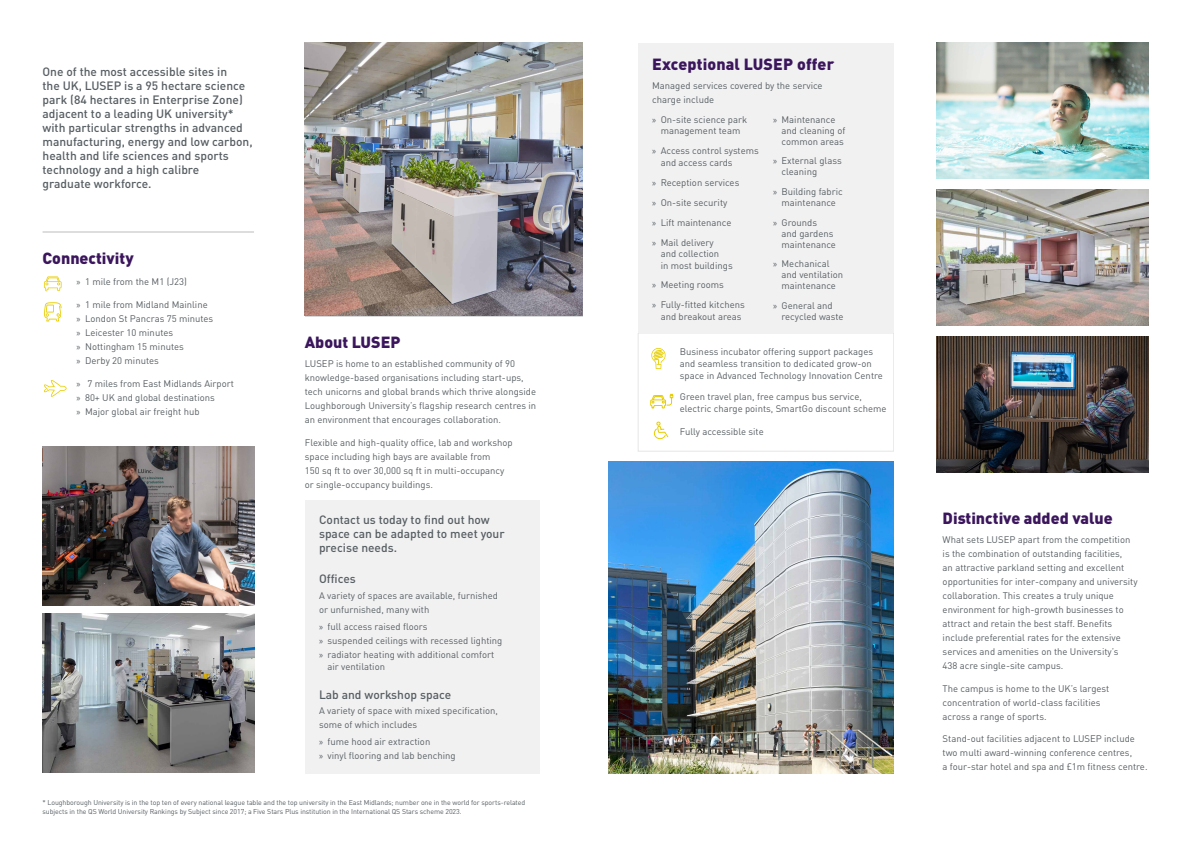
<style>
.page{position:relative;width:1191px;height:842px;background:#fff}
.page>*{position:absolute;margin:0;border:0;box-sizing:border-box;transform-origin:0 0}
.t1{font:900 16px "DINOT";color:#3b165c}
.t2{font:500 12px/14px "DINOT";color:#575e62}
.t3{font:9.5px/14px "DINOT";color:#575e62}
.t4{font:7px/9px "DINOT";letter-spacing:-.01em;color:#575e62}
.s1{font-family:"Myriad Pro"}
</style>
<div class="page">
<div style="left:305px;top:500px;width:234px;height:274px;background:#f1f1f2"></div>
<div style="left:638px;top:43px;width:256px;height:291px;background:#f1f1f2"></div>
<img style="left:937px;top:189px;width:211px;height:136px">
<img style="left:43px;top:446px;width:211px;height:159px">
<img style="left:609px;top:461px;width:284px;height:313px">
<img style="left:937px;top:336px;width:211px;height:136px">
<img style="left:43px;top:613px;width:211px;height:159px">
<img style="left:937px;top:43px;width:211px;height:136px">
<img style="left:305px;top:43px;width:277px;height:273px">
<hr style="left:43px;top:232px;width:211px;height:1px;background:#989797">
<svg style="left:44px;top:380px;width:23px;height:17px"></svg>
<svg style="left:44px;top:276px;width:18px;height:15px"></svg>
<svg style="left:44px;top:302px;width:18px;height:19px"></svg>
<svg style="left:638px;top:333px;width:256px;height:118px"></svg>
<p class="t2" style="left:43px;top:64px;width:212px">One of the most accessible sites in<br>the UK, LUSEP is a 95 hectare science park (84 hectares in Enterprise Zone) adjacent to a leading UK university* with particular strengths in advanced manufacturing, energy and low carbon, health and life sciences and sports technology and a high calibre<br>graduate workforce.</p>
<h1 class="t1" style="left:43px;top:248px;width:93px">Connectivity</h1>
<p class="t3" style="left:77px;top:275px;width:112px"><span class="s1">»</span> 1 mile from the M1 (J23)</p>
<p class="t3" style="left:77px;top:297px;width:138px"><span class="s1">»</span> 1 mile from Midland Mainline <span class="s1">»</span> London St Pancras 75 minutes <span class="s1">»</span> Leicester 10 minutes<br><span class="s1">»</span> Nottingham 15 minutes<br><span class="s1">»</span> Derby 20 minutes</p>
<p class="t3" style="left:77px;top:376px;width:159px"><span class="s1">»</span> 7 miles from East Midlands Airport <span class="s1">»</span> 80+ UK and global destinations<br><span class="s1">»</span> Major global air freight hub</p>
<h1 class="t1" style="left:305px;top:331px;width:97px">About LUSEP</h1>
<p class="t3" style="left:305px;top:357px;width:233px">LUSEP is home to an established community of 90 knowledge-based organisations including start-ups, tech unicorns and global brands which thrive alongside Loughborough University’s flagship research centres in an environment that encourages collaboration.</p>
<p class="t3" style="left:305px;top:435px;width:209px">Flexible and high-quality office, lab and workshop space including high bays are available from<br>150 sq ft to over 30,000 sq ft in multi-occupancy or single-occupancy buildings.</p>
<p class="t2" style="left:319px;top:512px;width:187px">Contact us today to find out how space can be adapted to meet your precise needs.</p>
<p class="t2" style="left:319px;top:572px;width:38px">Offices</p>
<p class="t3" style="left:319px;top:588px;width:181px">A variety of spaces are available, furnished or unfurnished, many with</p>
<p class="t3" style="left:319px;top:619px;width:185px"><span class="s1">»</span> full access raised floors<br><span class="s1">»</span> suspended ceilings with recessed lighting <span class="s1">»</span> radiator heating with additional comfort</p>
<p class="t3" style="left:327px;top:659px;width:59px">air ventilation</p>
<p class="t2" style="left:319px;top:687px;width:134px">Lab and workshop space</p>
<p class="t3" style="left:319px;top:703px;width:180px">A variety of space with mixed specification, some of which includes</p>
<p class="t3" style="left:319px;top:734px;width:138px"><span class="s1">»</span> fume hood air extraction<br><span class="s1">»</span> vinyl flooring and lab benching</p>
<p class="t4" style="left:43px;top:798px;width:484px">* Loughborough University is in the top ten of every national league table and the top university in the East Midlands; number one in the world for sports-related subjects in the QS World University Rankings by Subject since 2017; a Five Stars Plus institution in the International QS Stars scheme 2023.</p>
<h1 class="t1" style="left:652px;top:53px;width:184px">Exceptional LUSEP offer</h1>
<p class="t3" style="left:652px;top:79px;width:172px">Managed services covered by the service charge include</p>
<p class="t3" style="left:652px;top:114px;width:96px;line-height:11.5px;text-align:center"><span class="s1">»</span> On-site science park management team</p>
<p class="t3" style="left:660px;top:145px;width:100px;line-height:11.5px;text-indent:-9px"><span class="s1">»</span> Access control systems and access cards</p>
<p class="t3" style="left:652px;top:172px;width:89px;line-height:20px"><span class="s1">»</span> Reception services <span class="s1">»</span> On-site security<br><span class="s1">»</span> Lift maintenance<br><span class="s1">»</span> Mail delivery</p>
<p class="t3" style="left:660px;top:248px;width:74px;line-height:11.5px">and collection<br>in most buildings</p>
<p class="t3" style="left:652px;top:275px;width:94px;line-height:20px"><span class="s1">»</span> Meeting rooms<br><span class="s1">»</span> Fully-fitted kitchens</p>
<p class="t3" style="left:660px;top:309px;width:82px">and breakout areas</p>
<p class="t3" style="left:781px;top:114px;width:65px;line-height:11px;text-indent:-9px"><span class="s1">»</span> Maintenance and cleaning of common areas</p>
<p class="t3" style="left:781px;top:155px;width:62px;line-height:11px;text-indent:-9px"><span class="s1">»</span> External glass cleaning</p>
<p class="t3" style="left:773px;top:186px;width:71px;line-height:11px;text-align:center"><span class="s1">»</span> Building fabric maintenance</p>
<p class="t3" style="left:781px;top:216px;width:56px;line-height:11px;text-indent:-9px"><span class="s1">»</span> Grounds<br>and gardens maintenance</p>
<p class="t3" style="left:781px;top:258px;width:63px;line-height:11px;text-indent:-9px"><span class="s1">»</span> Mechanical and ventilation maintenance</p>
<p class="t3" style="left:781px;top:300px;width:64px;line-height:11px;text-indent:-9px"><span class="s1">»</span> General and recycled waste</p>
<p class="t3" style="left:680px;top:346px;width:204px;line-height:12px">Business incubator offering support packages and seamless transition to dedicated grow-on space in Advanced Technology Innovation Centre</p>
<p class="t3" style="left:680px;top:390px;width:208px;line-height:12px">Green travel plan, free campus bus service, electric charge points, SmartGo discount scheme</p>
<p class="t3" style="left:680px;top:424px;width:85px">Fully accessible site</p>
<h1 class="t1" style="left:942px;top:507px;width:172px">Distinctive added value</h1>
<p class="t3" style="left:942px;top:533px;width:196px">What sets LUSEP apart from the competition is the combination of outstanding facilities,<br>an attractive parkland setting and excellent opportunities for inter-company and university collaboration. This creates a truly unique environment for high-growth businesses to attract and retain the best staff. Benefits include preferential rates for the extensive services and amenities on the University’s<br>438 acre single-site campus.</p>
<p class="t3" style="left:942px;top:681px;width:168px">The campus is home to the UK’s largest concentration of world-class facilities across a range of sports.</p>
<p class="t3" style="left:942px;top:732px;width:206px">Stand-out facilities adjacent to LUSEP include two multi award-winning conference centres,<br>a four-star hotel and spa and £1m fitness centre.</p>
</div>
